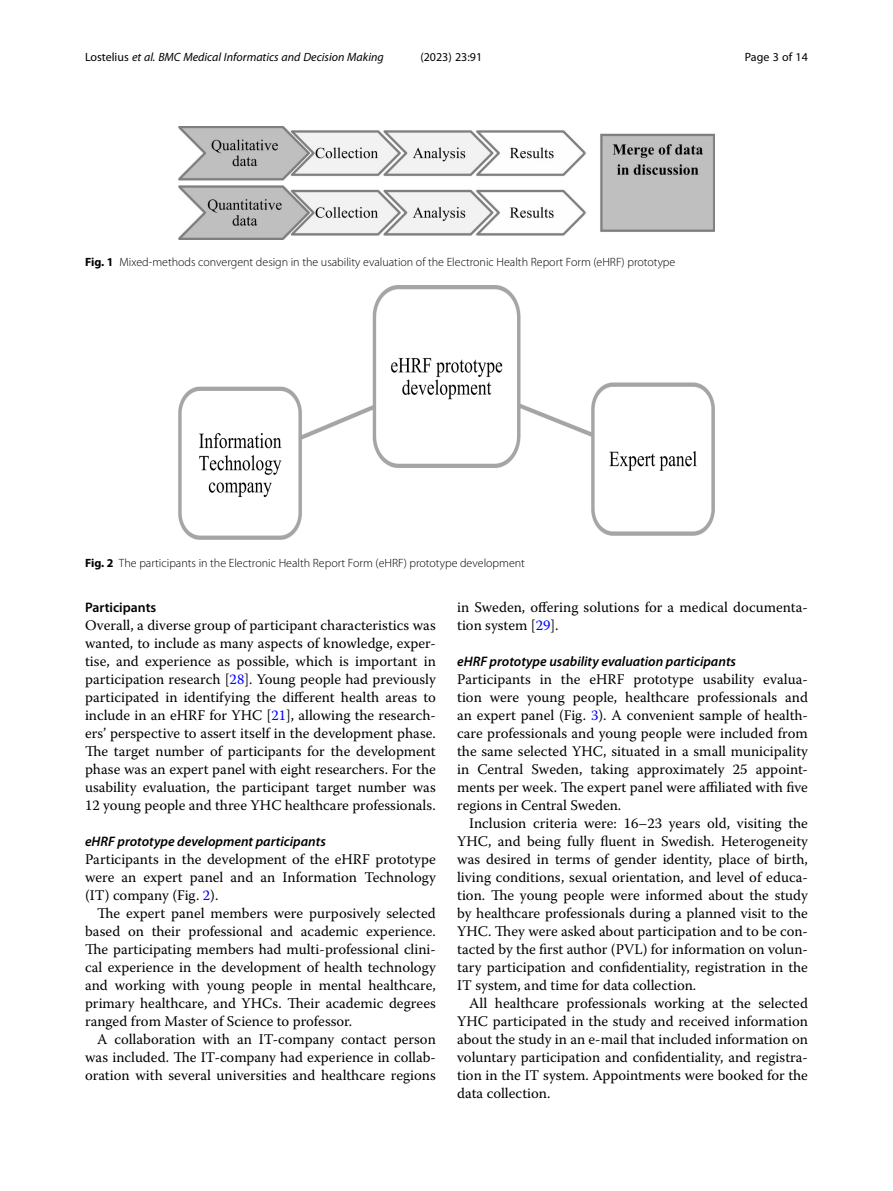
<style>
.page{position:relative;width:893px;height:1191px;background:#fff}
.page>*{position:absolute;margin:0;border:0;box-sizing:border-box;transform-origin:0 0}
.Body_Text_Indent{font:14.7px/18px "Warnock Pro";color:#000;text-align:justify}
.Body_Text{font:14.7px/18px "Warnock Pro";color:#000;text-align:justify}
.Head_3{font:italic 600 13.8px "Myriad Pro";color:#000}
.Head_2{font:600 13.8px "Myriad Pro";color:#000}
.Figure_Caption{font:300 12px "Myriad Pro";color:#000}
.t1{font:italic 12px "Myriad Pro";color:#000}
.t2{font:12px "Myriad Pro";color:#000}
.s1{font-style:normal}
.s2{font-weight:700}
.s3{color:#00f}
</style>
<div class="page">
<img style="left:178px;top:286px;width:536px;height:253px">
<img style="left:178px;top:126px;width:536px;height:113px">
<p class="t1" style="left:85px;top:50px;width:300px"><span class="s1">Lostelius</span> et al. BMC Medical Informatics and Decision Making</p>
<p class="t2" style="left:420px;top:50px;width:63px">(2023) 23:91</p>
<p class="t2" style="left:745px;top:50px;width:65px">Page 3 of 14</p>
<p class="Figure_Caption" style="left:85px;top:255px;width:592px"><span class="s2">Fig. 1</span> Mixed-methods convergent design in the usability evaluation of the Electronic Health Report Form (eHRF) prototype</p>
<p class="Figure_Caption" style="left:85px;top:556px;width:441px"><span class="s2">Fig. 2</span> The participants in the Electronic Health Report Form (eHRF) prototype development</p>
<p class="Head_2" style="left:85px;top:599px;width:73px">Participants</p>
<p class="Body_Text" style="left:85px;top:616px;width:352px">Overall, a diverse group of participant characteristics was wanted, to include as many aspects of knowledge, exper&shy;tise, and experience as possible, which is important in participation research [<span class="s3">28</span>]. Young people had previously participated in identifying the different health areas to include in an eHRF for YHC [<span class="s3">21</span>], allowing the research&shy;ers’ perspective to assert itself in the development phase.<br>The target number of participants for the development phase was an expert panel with eight researchers. For the usability evaluation, the participant target number was 12 young people and three YHC healthcare professionals.</p>
<p class="Head_3" style="left:85px;top:833px;width:242px">eHRF prototype development participants</p>
<p class="Body_Text" style="left:85px;top:850px;width:352px">Participants in the development of the eHRF prototype were an expert panel and an Information Technology (IT) company (Fig. <span class="s3">2</span>).</p>
<p class="Body_Text_Indent" style="left:85px;top:904px;width:352px;text-indent:12px">The expert panel members were purposively selected based on their professional and academic experience.<br>The participating members had multi-professional clini&shy;cal experience in the development of health technology and working with young people in mental healthcare, primary healthcare, and YHCs. Their academic degrees ranged from Master of Science to professor.</p>
<p class="Body_Text_Indent" style="left:85px;top:1030px;width:352px;text-indent:12px">A collaboration with an IT-company contact person was included. The IT-company had experience in collab&shy;oration with several universities and healthcare regions</p>
<p class="Body_Text_Indent" style="left:457px;top:598px;width:352px">in Sweden, offering solutions for a medical documenta&shy;tion system [<span class="s3">29</span>].</p>
<p class="Head_3" style="left:457px;top:653px;width:280px">eHRF prototype usability evaluation participants</p>
<p class="Body_Text" style="left:457px;top:670px;width:352px">Participants in the eHRF prototype usability evalua&shy;tion were young people, healthcare professionals and an expert panel (Fig. <span class="s3">3</span>). A convenient sample of health&shy;care professionals and young people were included from the same selected YHC, situated in a small municipality in Central Sweden, taking approximately 25 appoint&shy;ments per week. The expert panel were affiliated with five regions in Central Sweden.</p>
<p class="Body_Text_Indent" style="left:457px;top:814px;width:352px;text-indent:12px">Inclusion criteria were: 16–23 years old, visiting the YHC, and being fully fluent in Swedish. Heterogeneity was desired in terms of gender identity, place of birth, living conditions, sexual orientation, and level of educa&shy;tion. The young people were informed about the study by healthcare professionals during a planned visit to the YHC. They were asked about participation and to be con&shy;tacted by the first author (PVL) for information on volun&shy;tary participation and confidentiality, registration in the IT system, and time for data collection.</p>
<p class="Body_Text_Indent" style="left:457px;top:994px;width:352px;text-indent:12px">All healthcare professionals working at the selected YHC participated in the study and received information about the study in an e-mail that included information on voluntary participation and confidentiality, and registra&shy;tion in the IT system. Appointments were booked for the data collection.</p>
</div>
